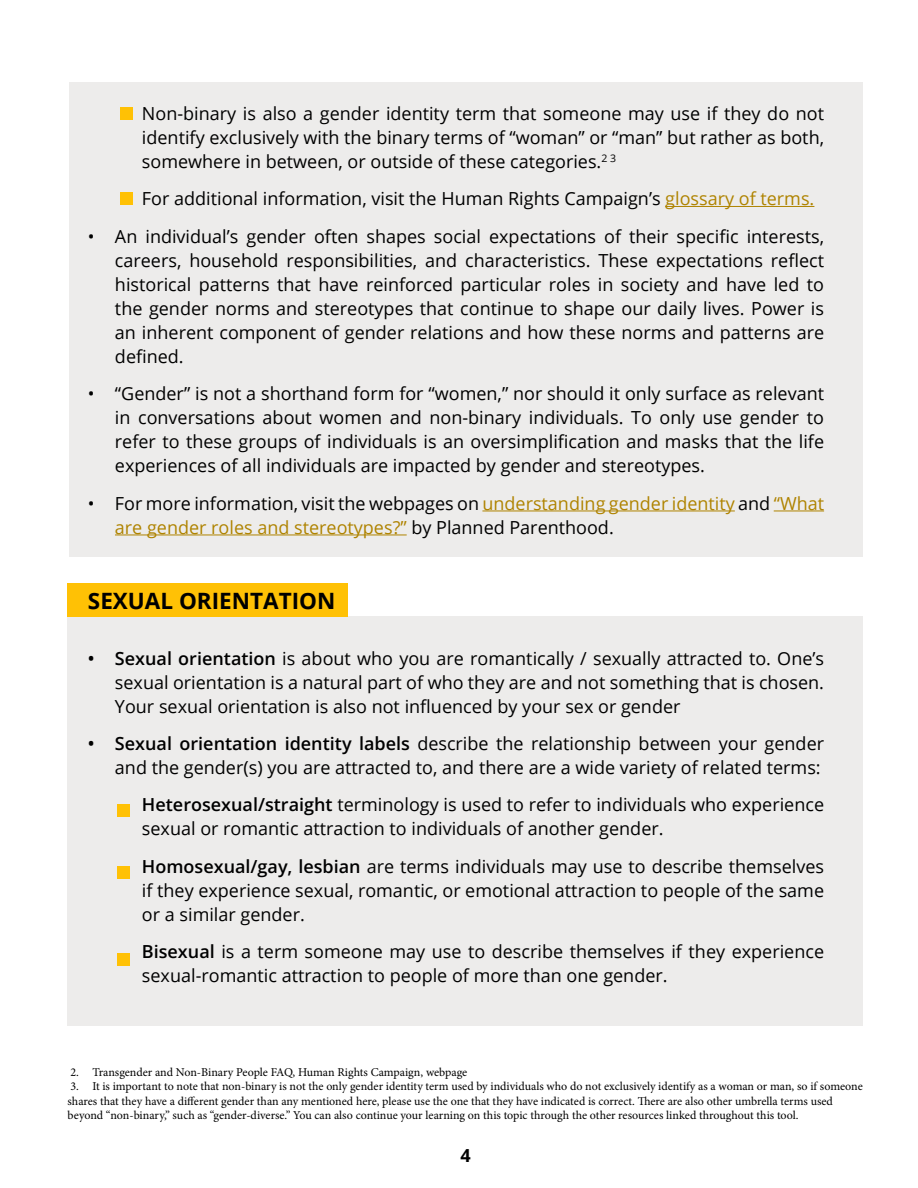
<style>
.page{position:relative;width:918px;height:1188px;background:#fff}
.page>*{position:absolute;margin:0;border:0;box-sizing:border-box;transform-origin:0 0}
.t1{font:700 22.5px "Open Sans";color:#000}
.t2{font:18px/24px "Open Sans";color:#000;text-align:justify}
.t3{font:18px/24px "Open Sans";color:#af8300}
.t4{font:700 18px "Open Sans";color:#000}
.t5{font:12px/14.4px "Minion Pro";letter-spacing:-.005em;color:#000}
.s1{color:#af8300}
.s2{color:#000}
.s3{font-weight:600}
</style>
<div class="page">
<div style="left:67px;top:616px;width:795px;height:410px;background:#edeceb"></div>
<div style="left:67px;top:583px;width:281px;height:33px;background:#ffc105"></div>
<div style="left:69px;top:82px;width:793px;height:475px;background:#edeceb"></div>
<hr style="left:665px;top:206px;width:149px;height:1px;background:#af8300">
<hr style="left:482px;top:511px;width:253px;height:1px;background:#af8300">
<hr style="left:774px;top:511px;width:50px;height:1px;background:#af8300">
<hr style="left:115px;top:535px;width:292px;height:1px;background:#af8300">
<div style="left:121px;top:192px;width:12px;height:13px;background:#ffc105"></div>
<div style="left:121px;top:107px;width:12px;height:13px;background:#ffc105"></div>
<div style="left:117px;top:804px;width:13px;height:13px;background:#ffc105"></div>
<div style="left:117px;top:866px;width:13px;height:13px;background:#ffc105"></div>
<div style="left:117px;top:953px;width:13px;height:13px;background:#ffc105"></div>
<p class="t2" style="left:142px;top:101px;width:684px">Non-binary is also a gender identity term that someone may use if they do not identify exclusively with the binary terms of “woman” or “man” but rather as both, somewhere in between, or outside of these categories.<sup>2</sup> <sup>3</sup></p>
<p class="t2" style="left:142px;top:186px;width:674px">For additional information, visit the Human Rights Campaign’s <span class="s1">glossary of terms.</span></p>
<p class="t2" style="left:115px;top:224px;width:711px;text-indent:-27px">• An individual’s gender often shapes social expectations of their specific interests, careers, household responsibilities, and characteristics. These expectations reflect historical patterns that have reinforced particular roles in society and have led to the gender norms and stereotypes that continue to shape our daily lives. Power is an inherent component of gender relations and how these norms and patterns are defined.</p>
<p class="t2" style="left:115px;top:381px;width:711px;text-indent:-27px">• “Gender” is not a shorthand form for “women,” nor should it only surface as relevant in conversations about women and non-binary individuals. To only use gender to refer to these groups of individuals is an oversimplification and masks that the life experiences of all individuals are impacted by gender and stereotypes.</p>
<p class="t3" style="left:115px;top:491px;width:711px;text-indent:-27px"><span class="s2">• For more information, visit the webpages on</span> understanding gender identity <span class="s2">and</span> “What are gender roles and stereotypes?” <span class="s2">by Planned Parenthood.</span></p>
<p class="t1" style="left:88px;top:585px;width:249px">SEXUAL ORIENTATION</p>
<p class="t2" style="left:115px;top:646px;width:711px;text-indent:-27px"><span class="s3">• Sexual orientation</span> is about who you are romantically / sexually attracted to. One’s sexual orientation is a natural part of who they are and not something that is chosen.<br>Your sexual orientation is also not influenced by your sex or gender</p>
<p class="t2" style="left:88px;top:731px;width:738px;text-align:right"><span class="s3">• Sexual orientation identity labels</span> describe the relationship between your gender and the gender(s) you are attracted to, and there are a wide variety of related terms:</p>
<p class="t2" style="left:142px;top:792px;width:684px"><span class="s3">Heterosexual/straight</span> terminology is used to refer to individuals who experience sexual or romantic attraction to individuals of another gender.</p>
<p class="t2" style="left:142px;top:854px;width:684px"><span class="s3">Homosexual/gay, lesbian</span> are terms individuals may use to describe themselves if they experience sexual, romantic, or emotional attraction to people of the same or a similar gender.</p>
<p class="t2" style="left:142px;top:939px;width:684px"><span class="s3">Bisexual</span> is a term someone may use to describe themselves if they experience sexual-romantic attraction to people of more than one gender.</p>
<p class="t5" style="left:70px;top:1065px;width:399px">2. Transgender and Non-Binary People FAQ, Human Rights Campaign, webpage</p>
<p class="t5" style="left:68px;top:1079px;width:797px">3. It is important to note that non-binary is not the only gender identity term used by individuals who do not exclusively identify as a woman or man, so if someone shares that they have a different gender than any mentioned here, please use the one that they have indicated is correct. There are also other umbrella terms used beyond “non-binary,” such as “gender-diverse.” You can also continue your learning on this topic through the other resources linked throughout this tool.</p>
<p class="t4" style="left:461px;top:1143px;width:12px">4</p>
</div>
